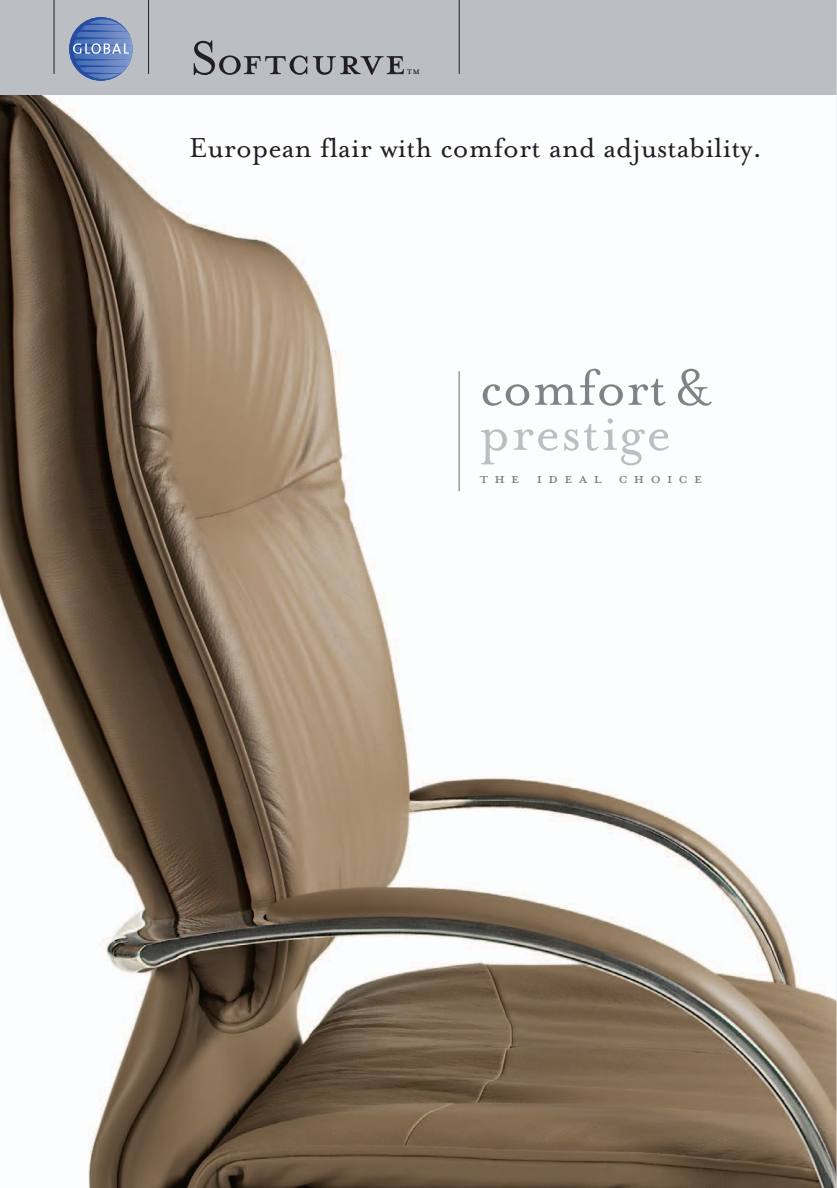
<style>
.page{position:relative;width:837px;height:1188px;background:#fff}
.page>*{position:absolute;margin:0;border:0;box-sizing:border-box;transform-origin:0 0}
.t1{font:58.5px "Mrs Eaves Roman";color:#808285}
.t2{font:58.5px "Mrs Eaves Roman";letter-spacing:.03em;color:#bdbec1}
.t3{font:54px "Mrs Eaves Petite Caps";letter-spacing:.01em;color:#231f20}
.t4{font:31.5px "Mrs Eaves Roman";color:#231f20}
.t5{font:21px "Mrs Eaves Petite Caps";letter-spacing:.275em;color:#808285}
.t6{font:13.5px "Mrs Eaves Petite Caps";color:#231f20}
</style>
<div class="page">
<img style="left:0;top:85px;width:836px;height:1102px">
<div style="left:1px;top:0;width:836px;height:94px;background:#bbbec2"></div>
<hr style="left:836px;top:0;width:1px;height:1187px;background:#e7e8e9">
<hr style="left:459px;top:0;width:1px;height:74px;background:#231f20">
<hr style="left:148px;top:0;width:1px;height:74px;background:#231f20">
<svg style="left:69px;top:17px;width:64px;height:64px"></svg>
<hr style="left:54px;top:0;width:1px;height:74px;background:#231f20">
<hr style="left:459px;top:371px;width:1px;height:120px;background:#6d6e71">
<h2 class="t3" style="left:191px;top:24px;width:217px">Softcurve</h2>
<p class="t6" style="left:407px;top:62px;width:15px">tm</p>
<p class="t4" style="left:189px;top:138px;width:575px">European flair with comfort and adjustability.</p>
<h1 class="t1" style="left:480px;top:368px;width:234px">comfort &amp;</h1>
<h1 class="t2" style="left:480px;top:413px;width:193px">prestige</h1>
<p class="t5" style="left:480px;top:463px;width:224px">the ideal choice</p>
</div>
